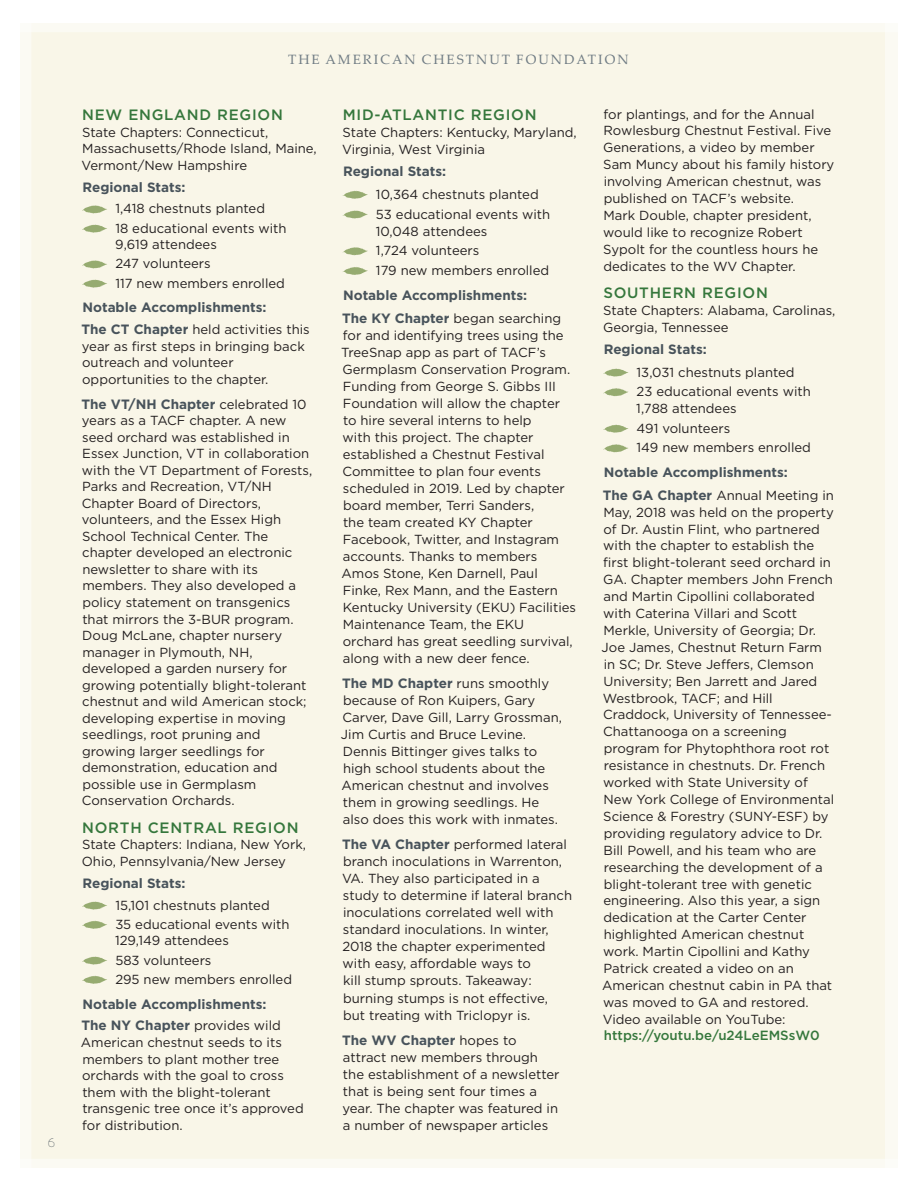
<style>
.page{position:relative;width:918px;height:1188px;background:#fff}
.page>*{position:absolute;margin:0;border:0;box-sizing:border-box;transform-origin:0 0}
.t1{font:500 15px "Gotham";letter-spacing:.05em;color:#35773c}
.t2{font:700 13.5px/21.9px "Gotham";color:#48535b}
.t3{font:13.5px "Palatino Linotype";letter-spacing:.15em;color:#707c84}
.t4{font:500 13.35px "Gotham";color:#35773c}
.t5{font:13.2px/17px "Gotham";color:#231f20}
.t6{font:12px "Nixie One";color:#48535b}
.s1{font-weight:700;font-size:13.5px;color:#48535b}
.s2{font-weight:400;font-size:13.2px;color:#231f20}
</style>
<div class="page">
<div style="left:20px;top:23px;width:878px;height:1145px;background:#f9f6e8"></div>
<svg style="left:82px;top:205px;width:25px;height:8px"></svg>
<svg style="left:82px;top:224px;width:25px;height:9px"></svg>
<svg style="left:82px;top:260px;width:25px;height:8px"></svg>
<svg style="left:82px;top:279px;width:25px;height:9px"></svg>
<svg style="left:82px;top:901px;width:25px;height:9px"></svg>
<svg style="left:82px;top:921px;width:25px;height:8px"></svg>
<svg style="left:82px;top:956px;width:25px;height:9px"></svg>
<svg style="left:82px;top:976px;width:25px;height:8px"></svg>
<svg style="left:343px;top:191px;width:25px;height:8px"></svg>
<svg style="left:343px;top:210px;width:25px;height:9px"></svg>
<svg style="left:343px;top:247px;width:25px;height:8px"></svg>
<svg style="left:343px;top:267px;width:25px;height:8px"></svg>
<svg style="left:603px;top:368px;width:26px;height:9px"></svg>
<svg style="left:603px;top:388px;width:26px;height:8px"></svg>
<svg style="left:603px;top:425px;width:26px;height:8px"></svg>
<svg style="left:603px;top:444px;width:25px;height:8px"></svg>
<div style="left:7px;top:0;width:24px;height:1188px;background:#fff"></div>
<div style="left:885px;top:0;width:24px;height:1188px;background:#fbfaf3"></div>
<div style="left:0;top:1159px;width:917px;height:24px;background:#fff"></div>
<div style="left:0;top:8px;width:917px;height:24px;background:#fff"></div>
<p class="t6" style="left:48px;top:1136px;width:9px">6</p>
<p class="t3" style="left:288px;top:50px;width:342px">THE AMERICAN CHESTNUT FOUNDATION</p>
<p class="t1" style="left:82px;top:105px;width:202px">NEW ENGLAND REGION</p>
<p class="t5" style="left:81px;top:123px;width:237px;line-height:16.5px">State Chapters: Connecticut,<br>Massachusetts/Rhode Island, Maine,<br>Vermont/New Hampshire</p>
<p class="t2" style="left:82px;top:176px;width:105px">Regional Stats:</p>
<p class="t5" style="left:115px;top:199px;width:173px;line-height:19.2px">1,418 chestnuts planted<br>18 educational events with</p>
<p class="t5" style="left:115px;top:235px;width:171px;line-height:19.2px">9,619 attendees<br>247 volunteers<br>117 new members enrolled</p>
<p class="t2" style="left:82px;top:297px;width:186px">Notable Accomplishments:</p>
<p class="t5" style="left:82px;top:321px;width:230px;line-height:16.5px"><span class="s1">The CT Chapter</span> held activities this year as first steps in bringing back outreach and volunteer opportunities to the chapter.</p>
<p class="t2" style="left:82px;top:393px;width:227px">The VT/NH Chapter <span class="s2">celebrated 10</span></p>
<p class="t5" style="left:82px;top:412px;width:232px;line-height:16.5px">years as a TACF chapter. A new seed orchard was established in<br>Essex Junction, VT in collaboration with the VT Department of Forests,<br>Parks and Recreation, VT/NH<br>Chapter Board of Directors, volunteers, and the Essex High<br>School Technical Center. The chapter developed an electronic newsletter to share with its members. They also developed a policy statement on transgenics that mirrors the 3-BUR program.<br>Doug McLane, chapter nursery manager in Plymouth, NH, developed a garden nursery for growing potentially blight-tolerant chestnut and wild American stock; developing expertise in moving seedlings, root pruning and growing larger seedlings for demonstration, education and possible use in Germplasm<br>Conservation Orchards.</p>
<p class="t1" style="left:82px;top:818px;width:218px">NORTH CENTRAL REGION</p>
<p class="t5" style="left:82px;top:836px;width:226px;line-height:16.5px">State Chapters: Indiana, New York,<br>Ohio, Pennsylvania/New Jersey</p>
<p class="t2" style="left:82px;top:872px;width:105px">Regional Stats:</p>
<p class="t5" style="left:115px;top:895px;width:176px;line-height:19.2px">15,101 chestnuts planted<br>35 educational events with</p>
<p class="t5" style="left:115px;top:931px;width:179px;line-height:19.2px">129,149 attendees<br>583 volunteers<br>295 new members enrolled</p>
<p class="t2" style="left:82px;top:993px;width:201px">Notable Accomplishments:<br>The NY Chapter <span class="s2">provides wild</span></p>
<p class="t5" style="left:81px;top:1034px;width:224px;line-height:16.5px">American chestnut seeds to its members to plant mother tree orchards with the goal to cross them with the blight-tolerant transgenic tree once it’s approved for distribution.</p>
<p class="t1" style="left:343px;top:105px;width:195px">MID-ATLANTIC REGION</p>
<p class="t5" style="left:342px;top:124px;width:236px">State Chapters: Kentucky, Maryland,<br>Virginia, West Virginia</p>
<p class="t2" style="left:343px;top:161px;width:105px">Regional Stats:</p>
<p class="t5" style="left:376px;top:184px;width:176px;line-height:19.6px">10,364 chestnuts planted<br>53 educational events with</p>
<p class="t5" style="left:376px;top:221px;width:175px;line-height:19.6px">10,048 attendees<br>1,724 volunteers<br>179 new members enrolled</p>
<p class="t2" style="left:343px;top:284px;width:186px">Notable Accomplishments:</p>
<p class="t5" style="left:341px;top:309px;width:236px"><span class="s1">The KY Chapter</span> began searching for and identifying trees using the<br>TreeSnap app as part of TACF’s<br>Germplasm Conservation Program.<br>Funding from George S. Gibbs III<br>Foundation will allow the chapter<br>to hire several interns to help<br>with this project. The chapter established a Chestnut Festival<br>Committee to plan four events scheduled in 2019. Led by chapter board member, Terri Sanders,<br>the team created KY Chapter<br>Facebook, Twitter, and Instagram accounts. Thanks to members<br>Amos Stone, Ken Darnell, Paul<br>Finke, Rex Mann, and the Eastern<br>Kentucky University (EKU) Facilities<br>Maintenance Team, the EKU<br>orchard has great seedling survival, along with a new deer fence.</p>
<p class="t2" style="left:342px;top:672px;width:209px">The MD Chapter <span class="s2">runs smoothly</span></p>
<p class="t5" style="left:341px;top:692px;width:223px">because of Ron Kuipers, Gary<br>Carver, Dave Gill, Larry Grossman,<br>Jim Curtis and Bruce Levine.<br>Dennis Bittinger gives talks to high school students about the<br>American chestnut and involves them in growing seedlings. He also does this work with inmates.</p>
<p class="t5" style="left:342px;top:836px;width:232px"><span class="s1">The VA Chapter</span> performed lateral branch inoculations in Warrenton,<br>VA. They also participated in a study to determine if lateral branch inoculations correlated well with standard inoculations. In winter,<br>2018 the chapter experimented with easy, affordable ways to<br>kill stump sprouts. Takeaway: burning stumps is not effective, but treating with Triclopyr is.</p>
<p class="t2" style="left:342px;top:1029px;width:176px">The WV Chapter <span class="s2">hopes to</span></p>
<p class="t5" style="left:343px;top:1048px;width:219px">attract new members through the establishment of a newsletter that is being sent four times a year. The chapter was featured in a number of newspaper articles</p>
<p class="t5" style="left:603px;top:105px;width:233px">for plantings, and for the Annual<br>Rowlesburg Chestnut Festival. Five<br>Generations, a video by member<br>Sam Muncy about his family history involving American chestnut, was published on TACF’s website.<br>Mark Double, chapter president, would like to recognize Robert<br>Sypolt for the countless hours he dedicates to the WV Chapter.</p>
<p class="t1" style="left:603px;top:283px;width:166px">SOUTHERN REGION</p>
<p class="t5" style="left:603px;top:302px;width:234px">State Chapters: Alabama, Carolinas,<br>Georgia, Tennessee</p>
<p class="t2" style="left:604px;top:339px;width:105px">Regional Stats:</p>
<p class="t5" style="left:637px;top:362px;width:176px;line-height:19.6px">13,031 chestnuts planted<br>23 educational events with</p>
<p class="t5" style="left:636px;top:398px;width:176px;line-height:19.6px">1,788 attendees<br>491 volunteers<br>149 new members enrolled</p>
<p class="t2" style="left:604px;top:462px;width:186px">Notable Accomplishments:</p>
<p class="t5" style="left:602px;top:486px;width:234px"><span class="s1">The GA Chapter</span> Annual Meeting in<br>May, 2018 was held on the property of Dr. Austin Flint, who partnered with the chapter to establish the first blight-tolerant seed orchard in<br>GA. Chapter members John French and Martin Cipollini collaborated with Caterina Villari and Scott<br>Merkle, University of Georgia; Dr.<br>Joe James, Chestnut Return Farm in SC; Dr. Steve Jeffers, Clemson<br>University; Ben Jarrett and Jared<br>Westbrook, TACF; and Hill<br>Craddock, University of Tennessee-<br>Chattanooga on a screening program for Phytophthora root rot resistance in chestnuts. Dr. French worked with State University of<br>New York College of Environmental<br>Science &amp; Forestry (SUNY-ESF) by providing regulatory advice to Dr.<br>Bill Powell, and his team who are researching the development of a blight-tolerant tree with genetic engineering. Also this year, a sign dedication at the Carter Center highlighted American chestnut work. Martin Cipollini and Kathy<br>Patrick created a video on an<br>American chestnut cabin in PA that was moved to GA and restored.<br>Video available on YouTube:</p>
<p class="t4" style="left:604px;top:1027px;width:218px">https://youtu.be/u24LeEMSsW0</p>
</div>
